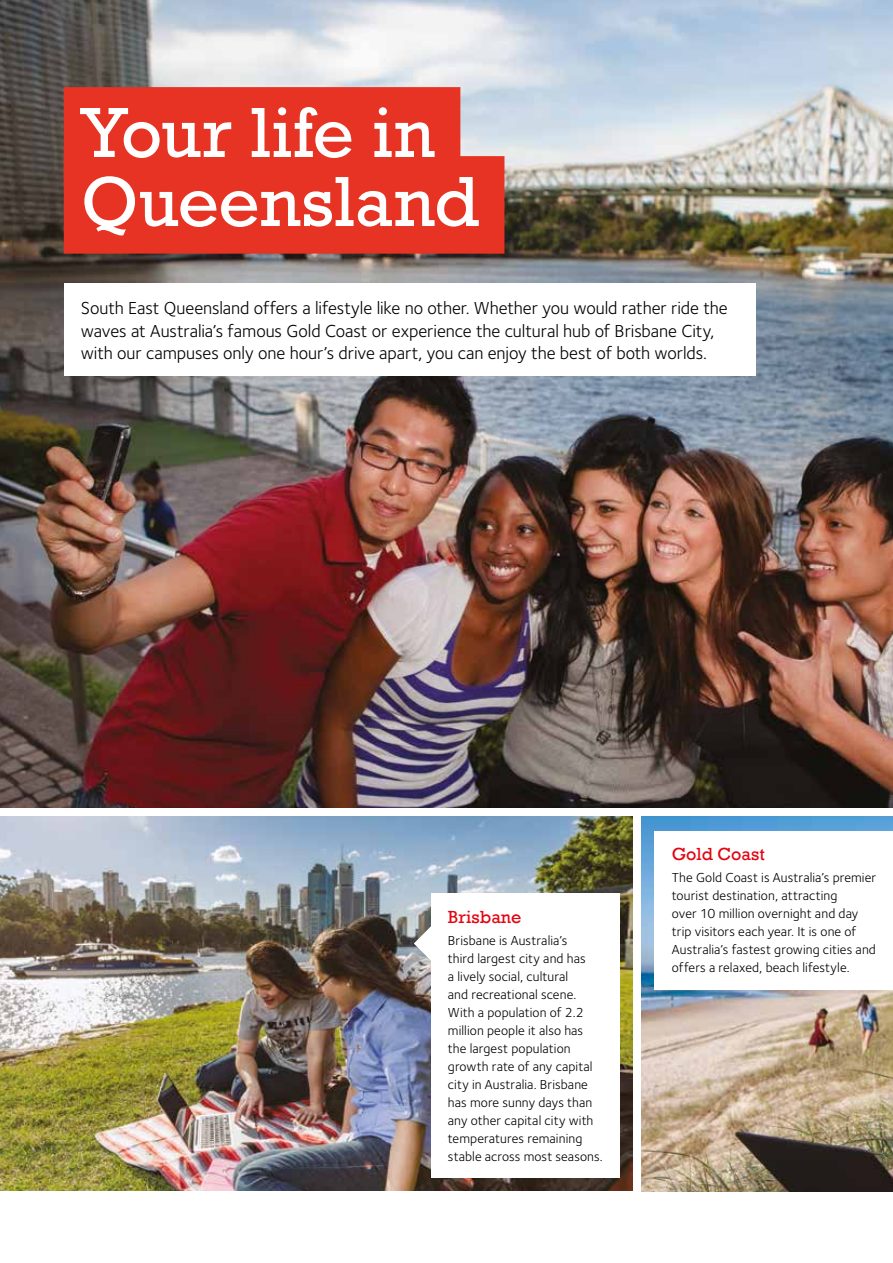
<style>
.page{position:relative;width:893px;height:1263px;background:#fff}
.page>*{position:absolute;margin:0;border:0;box-sizing:border-box;transform-origin:0 0}
.t1{font:72.15px/69px "Rockwell";letter-spacing:-.005em;color:#fff}
.t2{font:18px/22.5px "Foundry Sterling";letter-spacing:-.005em;color:#000}
.t3{font:18px "Rockwell";color:#e30613}
.t4{font:13.5px/18px "Foundry Sterling";letter-spacing:.01em;color:#000}
</style>
<div class="page">
<img style="left:0;top:0;width:893px;height:808px">
<div style="left:64px;top:87px;width:396px;height:98px;background:#e63323"></div>
<div style="left:64px;top:156px;width:440px;height:98px;background:#e63323"></div>
<img style="left:0;top:816px;width:632px;height:375px">
<img style="left:641px;top:816px;width:252px;height:376px">
<div style="left:64px;top:283px;width:691px;height:93px;background:#fff"></div>
<svg style="left:414px;top:926px;width:17px;height:34px"></svg>
<div style="left:431px;top:893px;width:189px;height:285px;background:#fff"></div>
<div style="left:655px;top:831px;width:238px;height:158px;background:#fff"></div>
<h1 class="t1" style="left:81px;top:99px;width:400px">Your life in<br>Queensland</h1>
<p class="t2" style="left:81px;top:297px;width:648px">South East Queensland offers a lifestyle like no other. Whether you would rather ride the waves at Australia’s famous Gold Coast or experience the cultural hub of Brisbane City, with our campuses only one hour’s drive apart, you can enjoy the best of both worlds.</p>
<h2 class="t3" style="left:448px;top:906px;width:75px">Brisbane</h2>
<p class="t4" style="left:448px;top:931px;width:156px">Brisbane is Australia’s<br>third largest city and has<br>a lively social, cultural<br>and recreational scene.<br>With a population of 2.2 million people it also has the largest population growth rate of any capital city in Australia. Brisbane has more sunny days than any other capital city with temperatures remaining stable across most seasons.</p>
<h2 class="t3" style="left:672px;top:844px;width:94px">Gold Coast</h2>
<p class="t4" style="left:672px;top:869px;width:206px">The Gold Coast is Australia’s premier tourist destination, attracting<br>over 10 million overnight and day trip visitors each year. It is one of Australia’s fastest growing cities and offers a relaxed, beach lifestyle.</p>
</div>
